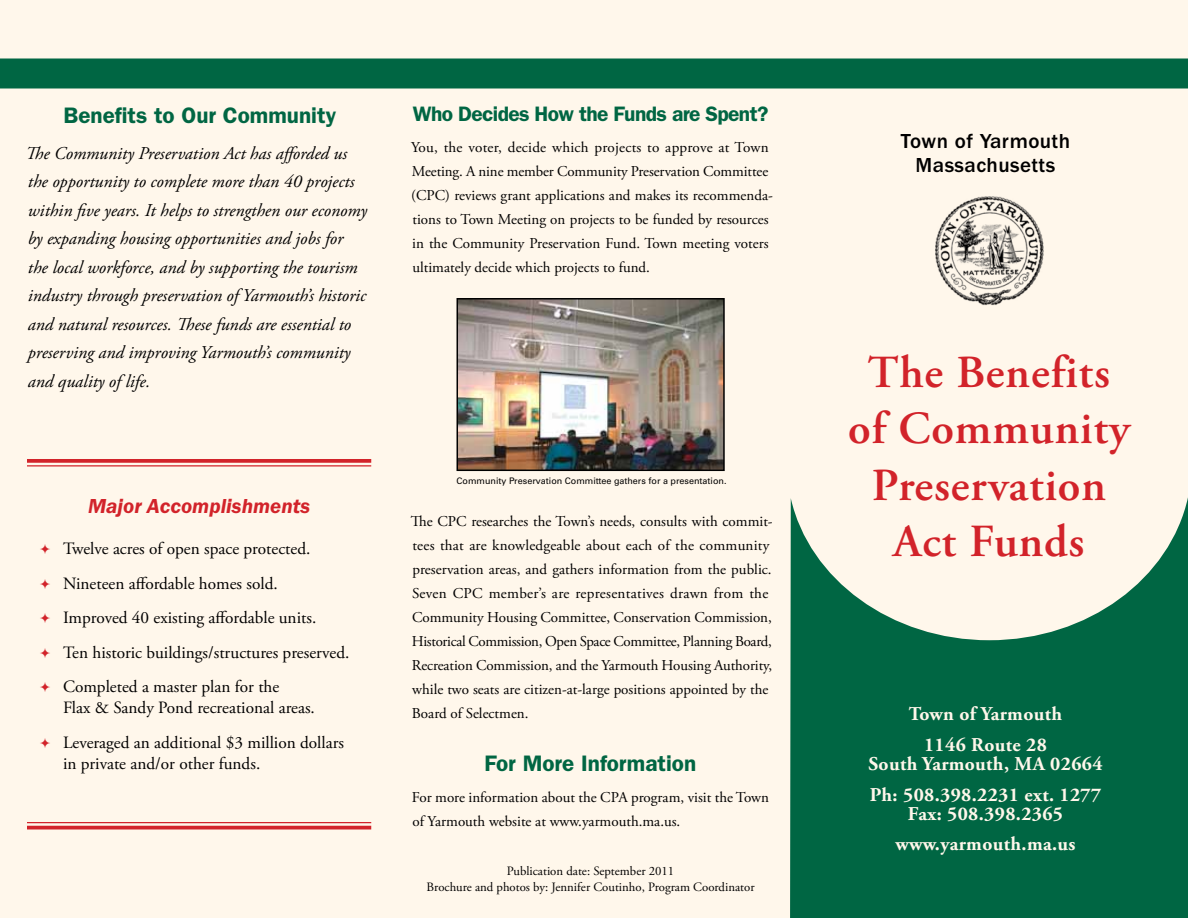
<style>
.page{position:relative;width:1188px;height:918px;background:#fff7eb}
.page>*{position:absolute;margin:0;border:0;box-sizing:border-box;transform-origin:0 0}
.t1{font:600 45.9px/56.4px "Adobe Garamond Pro";letter-spacing:.02em;color:#d2232a;text-align:center}
.t2{font:600 22.5px "ITC Franklin Gothic Std";color:#006643}
.t3{font:600 21px "ITC Franklin Gothic Std";letter-spacing:-.03em;color:#006643}
.t4{font:500 21px/24px "ITC Franklin Gothic Std";letter-spacing:.02em;color:#000;text-align:center}
.t5{font:italic 600 21px "ITC Franklin Gothic Std";color:#d2232a}
.t6{font:700 19.5px/30.3px "Adobe Garamond Pro";letter-spacing:.02em;color:#fff7eb;text-align:center}
.t7{font:italic 18px/28.5px "Adobe Garamond Pro";color:#000}
.t8{font:17.25px/21px "Adobe Garamond Pro";color:#000}
.t9{font:15px/24px "Adobe Garamond Pro";color:#000}
.t10{font:12.75px/16.5px "Adobe Garamond Pro";color:#000;text-align:center}
.t11{font:9px "Univers LT Std";color:#000}
.s1{color:#d2232a}
</style>
<div class="page">
<svg style="left:790px;top:497px;width:398px;height:421px;fill:#006643"></svg>
<div style="left:0;top:59px;width:1188px;height:30px;background:#006643"></div>
<img style="left:930px;top:191px;width:118px;height:122px">
<svg style="left:27px;top:459px;width:344px;height:4px"></svg>
<hr style="left:27px;top:465px;width:344px;height:1px;background:#d2232a">
<hr style="left:27px;top:822px;width:344px;height:1px;background:#d2232a">
<hr style="left:27px;top:826px;width:344px;height:3px;background:#d2232a">
<img style="left:460px;top:301px;width:262px;height:167px">
<div style="left:457px;top:298px;width:268px;height:173px;border:2px solid #000"></div>
<h2 class="t2" style="left:64px;top:102px;width:274px">Benefits to Our Community</h2>
<p class="t7" style="left:25px;top:139px;width:343px">The Community Preservation Act has afforded us the opportunity to complete more than 40 projects within five years. It helps to strengthen our economy by expanding housing opportunities and jobs for<br>the local workforce, and by supporting the tourism industry through preservation of Yarmouth’s historic and natural resources. These funds are essential to preserving and improving Yarmouth’s community and quality of life.</p>
<h3 class="t5" style="left:88px;top:494px;width:223px">Major Accomplishments</h3>
<p class="t8" style="left:39px;top:539px;width:273px"><span class="s1">➢</span> Twelve acres of open space protected.</p>
<p class="t8" style="left:39px;top:573px;width:240px"><span class="s1">➢</span> Nineteen affordable homes sold.</p>
<p class="t8" style="left:39px;top:608px;width:279px"><span class="s1">➢</span> Improved 40 existing affordable units.</p>
<p class="t8" style="left:39px;top:642px;width:312px"><span class="s1">➢</span> Ten historic buildings/structures preserved.</p>
<p class="t8" style="left:63px;top:677px;width:253px;text-indent:-24px"><span class="s1">➢</span> Completed a master plan for the<br>Flax &amp; Sandy Pond recreational areas.</p>
<p class="t8" style="left:63px;top:732px;width:283px;text-indent:-24px"><span class="s1">➢</span> Leveraged an additional $3 million dollars in private and/or other funds.</p>
<h3 class="t3" style="left:413px;top:102px;width:357px">Who Decides How the Funds are Spent?</h3>
<p class="t9" style="left:411px;top:136px;width:363px">You, the voter, decide which projects to approve at Town Meeting. A nine member Community Preservation Committee (CPC) reviews grant applications and makes its recommenda&shy;tions to Town Meeting on projects to be funded by resources in the Community Preservation Fund. Town meeting voters ultimately decide which projects to fund.</p>
<p class="t11" style="left:457px;top:476px;width:272px">Community Preservation Committee gathers for a presentation.</p>
<p class="t9" style="left:411px;top:509px;width:363px">The CPC researches the Town’s needs, consults with commit&shy;tees that are knowledgeable about each of the community preservation areas, and gathers information from the public.<br>Seven CPC member’s are representatives drawn from the Community Housing Committee, Conservation Commission, Historical Commission, Open Space Committee, Planning Board, Recreation Commission, and the Yarmouth Housing Authority, while two seats are citizen-at-large positions appointed by the Board of Selectmen.</p>
<h2 class="t2" style="left:484px;top:750px;width:213px">For More Information</h2>
<p class="t9" style="left:412px;top:785px;width:358px">For more information about the CPA program, visit the Town of Yarmouth website at www.yarmouth.ma.us.</p>
<p class="t10" style="left:427px;top:863px;width:329px">Publication date: September 2011<br>Brochure and photos by: Jennifer Coutinho, Program Coordinator</p>
<h3 class="t4" style="left:901px;top:130px;width:171px">Town of Yarmouth<br>Massachusetts</h3>
<h1 class="t1" style="left:848px;top:345px;width:283px">The Benefits of Community<br>Preservation<br>Act Funds</h1>
<h3 class="t6" style="left:909px;top:699px;width:155px">Town of Yarmouth<br>1146 Route 28</h3>
<h3 class="t6" style="left:868px;top:749px;width:236px;text-align:left">South Yarmouth, MA 02664<br>Ph: 508.398.2231 ext. 1277</h3>
<h3 class="t6" style="left:895px;top:799px;width:182px">Fax: 508.398.2365 www.yarmouth.ma.us</h3>
</div>
